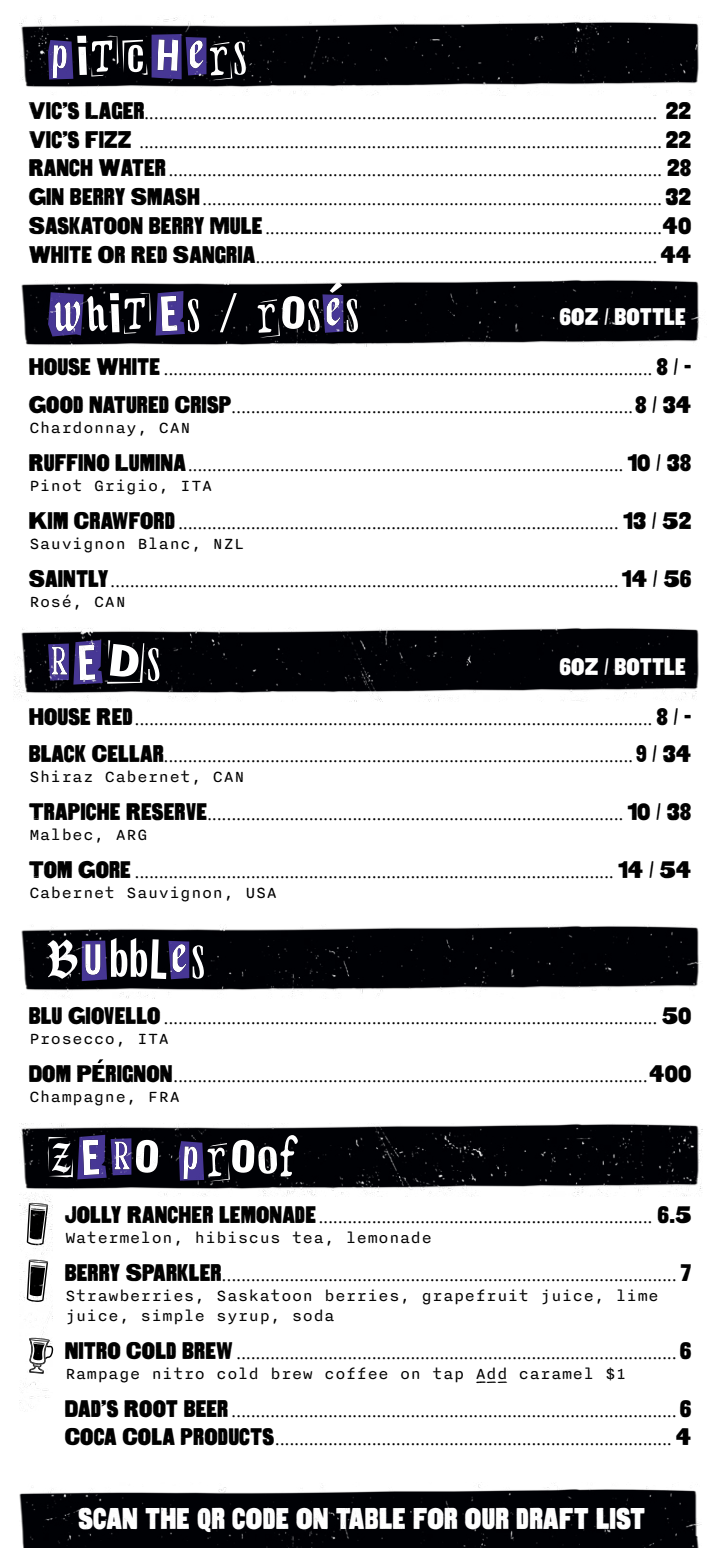
<style>
.page{position:relative;width:720px;height:1548px;background:#fff}
.page>*{position:absolute;margin:0;border:0;box-sizing:border-box;transform-origin:0 0}
.t1{font:800 30px "Aurochs";letter-spacing:.03em;color:#fff}
.t2{font:800 24px "Aurochs";letter-spacing:.03em;color:#000}
.t3{font:800 24px "Aurochs";letter-spacing:.03em;color:#fff}
.t4{font:18px/20px "Nitti Typewriter";color:#000}
.t5{font:10px "Typeka";color:#000}
.s1{font-family:"Nitti Typewriter Underlined"}
</style>
<div class="page">
<img style="left:21px;top:280px;width:652px;height:39px">
<img style="left:20px;top:1197px;width:32px;height:208px">
<img style="left:19px;top:1482px;width:683px;height:66px">
<img style="left:21px;top:16px;width:679px;height:79px">
<img style="left:24px;top:281px;width:676px;height:65px">
<img style="left:14px;top:627px;width:682px;height:74px">
<img style="left:21px;top:925px;width:680px;height:74px">
<img style="left:20px;top:1123px;width:682px;height:74px">
<svg style="left:97px;top:1059px;width:6px;height:4px"></svg>
<h2 class="t2" style="left:29px;top:101px;width:117px">VIC’S LAGER</h2>
<p class="t5" style="left:145px;top:110px;width:513px">..........................................................................................................</p>
<h2 class="t2" style="left:666px;top:101px;width:26px">22</h2>
<h2 class="t2" style="left:29px;top:130px;width:104px">VIC’S FIZZ</h2>
<h2 class="t2" style="left:666px;top:130px;width:26px">22</h2>
<p class="t5" style="left:140px;top:139px;width:522px">............................................................................................................</p>
<h2 class="t2" style="left:667px;top:159px;width:25px">28</h2>
<h2 class="t2" style="left:29px;top:159px;width:138px">RANCH WATER</h2>
<p class="t5" style="left:169px;top:168px;width:493px">......................................................................................................</p>
<h2 class="t2" style="left:29px;top:188px;width:172px">GIN BERRY SMASH</h2>
<h2 class="t2" style="left:666px;top:188px;width:27px">32</h2>
<p class="t5" style="left:203px;top:196px;width:460px">...............................................................................................</p>
<h2 class="t2" style="left:29px;top:217px;width:235px">SASKATOON BERRY MULE</h2>
<h2 class="t2" style="left:663px;top:217px;width:30px">40</h2>
<p class="t5" style="left:266px;top:225px;width:397px">..................................................................................</p>
<h2 class="t2" style="left:29px;top:245px;width:228px">WHITE OR RED SANGRIA</h2>
<h2 class="t2" style="left:661px;top:245px;width:32px">44</h2>
<p class="t5" style="left:256px;top:254px;width:401px">...................................................................................</p>
<h2 class="t3" style="left:560px;top:308px;width:127px">6OZ / BOTTLE</h2>
<h2 class="t2" style="left:29px;top:358px;width:132px">HOUSE WHITE</h2>
<h2 class="t2" style="left:657px;top:358px;width:36px">8 / -</h2>
<p class="t5" style="left:165px;top:366px;width:489px">.....................................................................................................</p>
<h2 class="t2" style="left:29px;top:396px;width:204px">GOOD NATURED CRISP</h2>
<h2 class="t2" style="left:636px;top:396px;width:57px">8 / 34</h2>
<p class="t5" style="left:232px;top:404px;width:401px">...................................................................................</p>
<h3 class="t4" style="left:29px;top:418px;width:163px">Chardonnay, CAN</h3>
<h2 class="t2" style="left:29px;top:454px;width:158px">RUFFINO LUMINA</h2>
<h2 class="t2" style="left:628px;top:454px;width:65px">10 / 38</h2>
<p class="t5" style="left:189px;top:462px;width:435px">..........................................................................................</p>
<h3 class="t4" style="left:29px;top:476px;width:185px">Pinot Grigio, ITA</h3>
<h2 class="t2" style="left:29px;top:511px;width:147px">KIM CRAWFORD</h2>
<p class="t5" style="left:179px;top:520px;width:440px">...........................................................................................</p>
<h2 class="t2" style="left:624px;top:511px;width:69px">13 / 52</h2>
<h3 class="t4" style="left:29px;top:534px;width:218px">Sauvignon Blanc, NZL</h3>
<h2 class="t2" style="left:29px;top:569px;width:81px">SAINTLY</h2>
<p class="t5" style="left:111px;top:578px;width:508px">.........................................................................................................</p>
<h2 class="t2" style="left:622px;top:569px;width:70px">14 / 56</h2>
<h3 class="t4" style="left:29px;top:591px;width:99px">Rosé, CAN</h3>
<h2 class="t3" style="left:560px;top:657px;width:127px">6OZ / BOTTLE</h2>
<h2 class="t2" style="left:29px;top:707px;width:105px">HOUSE RED</h2>
<h2 class="t2" style="left:657px;top:707px;width:36px">8 / -</h2>
<p class="t5" style="left:136px;top:716px;width:518px">...........................................................................................................</p>
<h2 class="t2" style="left:29px;top:745px;width:136px">BLACK CELLAR</h2>
<h2 class="t2" style="left:636px;top:745px;width:56px">9 / 34</h2>
<p class="t5" style="left:165px;top:753px;width:469px">.................................................................................................</p>
<h3 class="t4" style="left:29px;top:767px;width:218px">Shiraz Cabernet, CAN</h3>
<h2 class="t2" style="left:29px;top:803px;width:179px">TRAPICHE RESERVE</h2>
<p class="t5" style="left:208px;top:811px;width:416px">......................................................................................</p>
<h2 class="t2" style="left:628px;top:803px;width:65px">10 / 38</h2>
<h3 class="t4" style="left:29px;top:825px;width:120px">Malbec, ARG</h3>
<h2 class="t2" style="left:29px;top:861px;width:103px">TOM GORE</h2>
<p class="t5" style="left:136px;top:869px;width:479px">...................................................................................................</p>
<h2 class="t2" style="left:618px;top:861px;width:74px">14 / 54</h2>
<h3 class="t4" style="left:29px;top:883px;width:250px">Cabernet Sauvignon, USA</h3>
<h2 class="t2" style="left:29px;top:1006px;width:133px">BLU GIOVELLO</h2>
<h2 class="t2" style="left:662px;top:1006px;width:31px">50</h2>
<p class="t5" style="left:165px;top:1015px;width:493px">......................................................................................................</p>
<h3 class="t4" style="left:29px;top:1029px;width:142px">Prosecco, ITA</h3>
<h2 class="t2" style="left:29px;top:1064px;width:145px">DOM PERIGNON</h2>
<h2 class="t2" style="left:650px;top:1064px;width:43px">400</h2>
<p class="t5" style="left:174px;top:1073px;width:474px">..................................................................................................</p>
<h3 class="t4" style="left:29px;top:1086px;width:153px">Champagne, FRA</h3>
<h2 class="t2" style="left:65px;top:1206px;width:252px">JOLLY RANCHER LEMONADE</h2>
<h2 class="t2" style="left:658px;top:1206px;width:35px">6.5</h2>
<p class="t5" style="left:319px;top:1214px;width:334px">.....................................................................</p>
<h3 class="t4" style="left:65px;top:1228px;width:369px">Watermelon, hibiscus tea, lemonade</h3>
<h2 class="t2" style="left:65px;top:1264px;width:158px">BERRY SPARKLER</h2>
<p class="t5" style="left:223px;top:1272px;width:455px">..............................................................................................</p>
<h2 class="t2" style="left:681px;top:1264px;width:12px">7</h2>
<h3 class="t4" style="left:65px;top:1286px;width:596px">Strawberries, Saskatoon berries, grapefruit juice, lime juice, simple syrup, soda</h3>
<h2 class="t2" style="left:65px;top:1341px;width:169px">NITRO COLD BREW</h2>
<p class="t5" style="left:237px;top:1350px;width:440px">...........................................................................................</p>
<h2 class="t2" style="left:680px;top:1341px;width:13px">6</h2>
<h3 class="t4" style="left:65px;top:1364px;width:563px">Rampage nitro cold brew coffee on tap <span class="s1">Add</span> caramel $1</h3>
<h2 class="t2" style="left:65px;top:1399px;width:165px">DAD’S ROOT BEER</h2>
<p class="t5" style="left:232px;top:1408px;width:445px">............................................................................................</p>
<h2 class="t2" style="left:680px;top:1399px;width:13px">6</h2>
<h2 class="t2" style="left:65px;top:1428px;width:210px">COCA COLA PRODUCTS</h2>
<h2 class="t2" style="left:676px;top:1428px;width:16px">4</h2>
<p class="t5" style="left:276px;top:1436px;width:397px">..................................................................................</p>
<h1 class="t1" style="left:79px;top:1507px;width:568px">SCAN THE QR CODE ON TABLE FOR OUR DRAFT LIST</h1>
</div>
